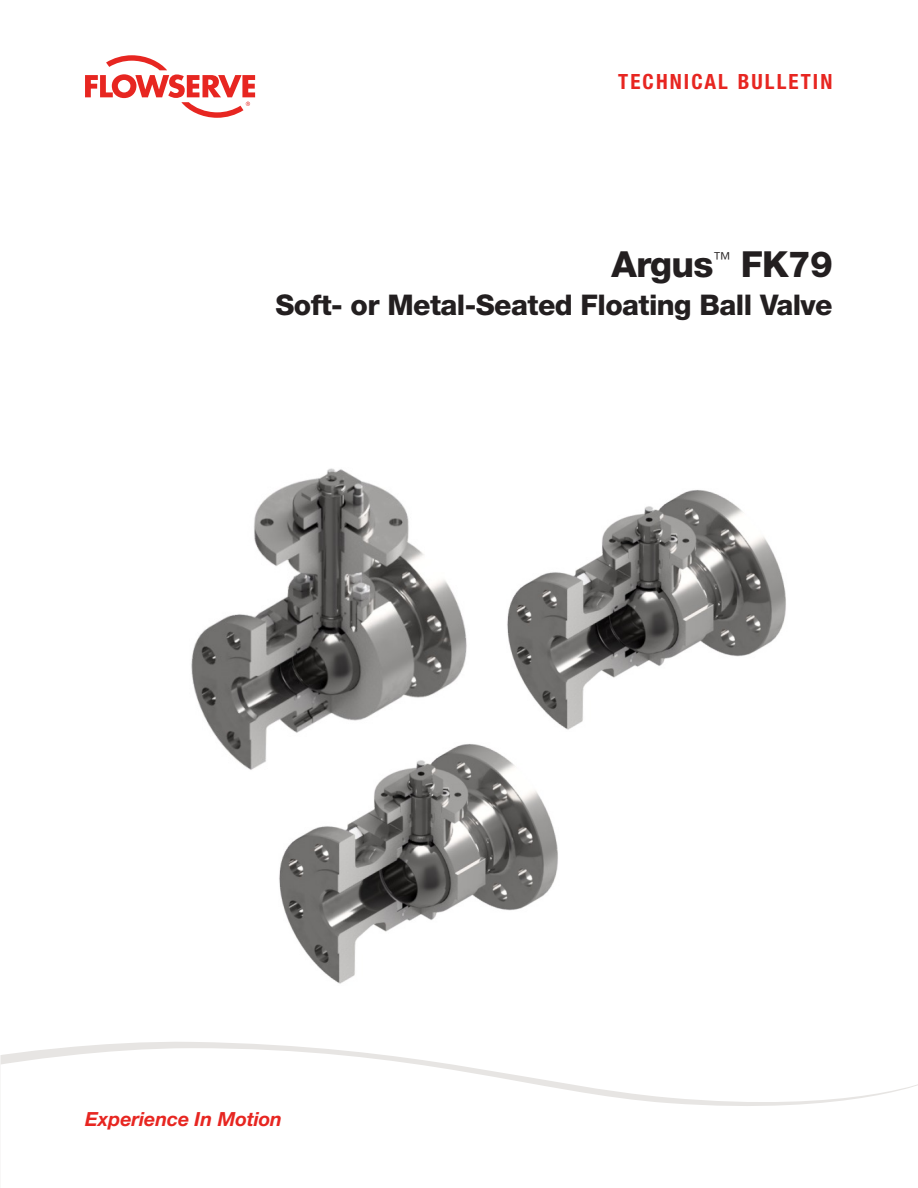
<style>
.page{position:relative;width:918px;height:1188px;background:#fff}
.page>*{position:absolute;margin:0;border:0;box-sizing:border-box;transform-origin:0 0}
.t1{font:800 36px "Helvetica Neue LT Std";letter-spacing:-.02em;color:#231f20}
.t2{font:800 28.5px "Helvetica Neue LT Std";letter-spacing:-.02em;color:#231f20}
.t3{font:700 condensed 21px "Helvetica Neue LT Std";letter-spacing:.1em;color:#e72621}
.t4{font:italic 700 19.5px "Helvetica Neue LT Std";color:#e72621}
</style>
<div class="page">
<svg style="left:85px;top:55px;width:170px;height:63px"></svg>
<svg style="left:0;top:1042px;width:311px;height:23px;fill:#eae8e7"></svg>
<svg style="left:1px;top:1048px;width:917px;height:58px"></svg>
<img style="left:191px;top:468px;width:276px;height:302px">
<img style="left:507px;top:490px;width:279px;height:240px">
<img style="left:278px;top:743px;width:280px;height:241px">
<p class="t3" style="left:618px;top:69px;width:216px">TECHNICAL BULLETIN</p>
<p class="t1" style="left:612px;top:242px;width:223px">Argus<sup>™</sup> FK79</p>
<p class="t2" style="left:275px;top:288px;width:559px">Soft- or Metal-Seated Floating Ball Valve</p>
<p class="t4" style="left:85px;top:1107px;width:199px">Experience In Motion</p>
</div>
